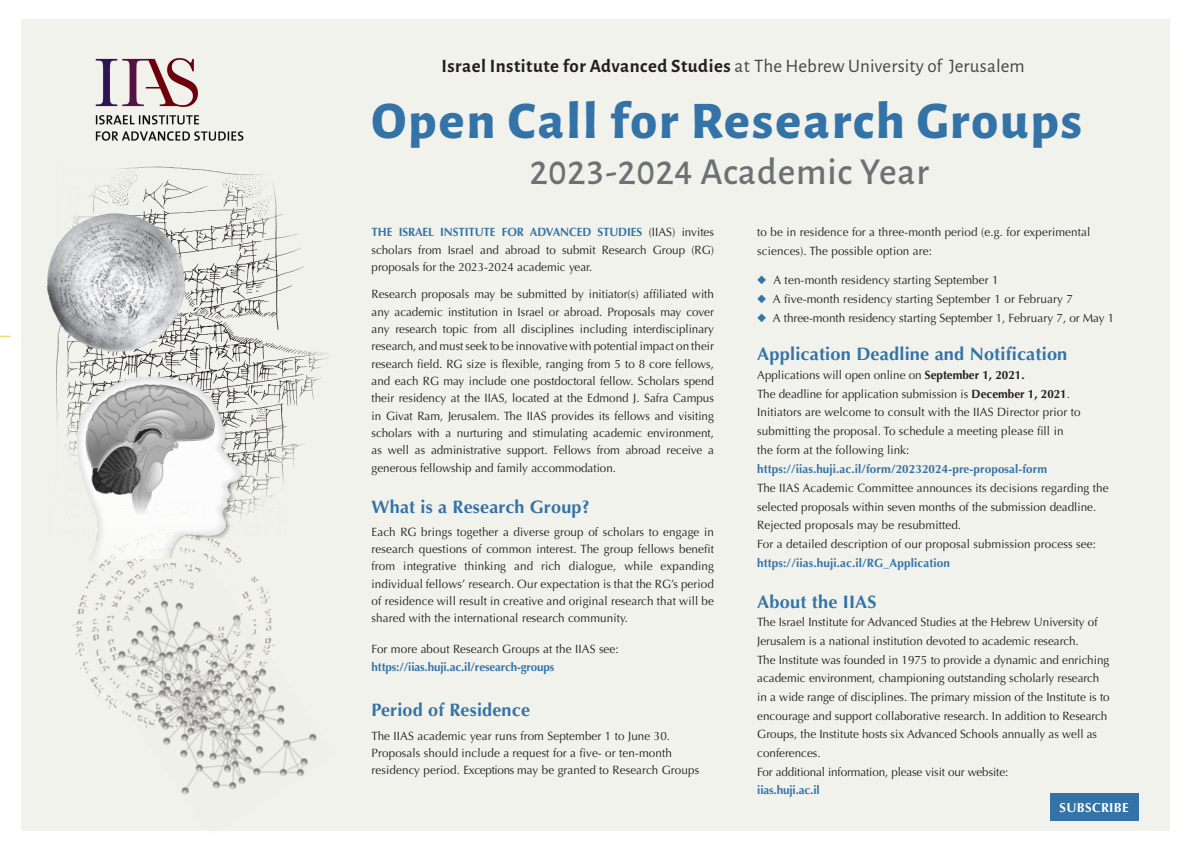
<style>
.page{position:relative;width:1191px;height:851px;background:#fff}
.page>*{position:absolute;margin:0;border:0;box-sizing:border-box;transform-origin:0 0}
.intro{font:800 48px "Luna";letter-spacing:.045em;color:#3473a7}
.intro-2{font:600 34px "Luna";letter-spacing:.025em;color:#6f7073}
.text{font:700 18px "Optima";letter-spacing:.01em;color:#3473a7}
.titles{font:700 18px "Optima";letter-spacing:.01em;color:#3473a7}
.t1{font:700 17px "Luna";letter-spacing:.03em;color:#231f20}
.t2{font:700 13px "Optima";letter-spacing:.025em;color:#fff}
.text-2{font:12px/18.7px "Optima";color:#231f20}
.titles-2{font:12px/17.3px "Optima";color:#231f20;text-align:justify}
.text-3{font:700 12px "Optima";letter-spacing:.01em;color:#3473a7}
.text-4{font:700 12px "Optima";letter-spacing:-.01em;color:#3473a7}
.s1{font-weight:400;color:#464748}
.s2{font-weight:700;color:#3473a7}
.s3{font-family:"Sucariot MF";color:#3473a7}
.s4{font-weight:700}
</style>
<div class="page">
<div style="left:21px;top:20px;width:1148px;height:810px;background:#f1f2ec"></div>
<img style="left:56px;top:166px;width:274px;height:308px">
<img style="left:47px;top:191px;width:159px;height:183px">
<img style="left:77px;top:780px;width:259px;height:51px">
<img style="left:95px;top:58px;width:149px;height:83px">
<img style="left:72px;top:474px;width:245px;height:306px">
<img style="left:65px;top:367px;width:195px;height:195px">
<div style="left:1050px;top:792px;width:89px;height:28px;background:#3473a7"></div>
<p class="t1" style="left:441px;top:52px;width:584px">Israel Institute for Advanced Studies <span class="s1">at The Hebrew University of Jerusalem</span></p>
<p class="intro" style="left:371px;top:81px;width:712px">Open Call for Research Groups</p>
<p class="intro-2" style="left:530px;top:145px;width:401px">2023-2024 Academic Year</p>
<p class="titles-2" style="left:371px;top:224px;width:344px"><span class="s2">THE ISRAEL INSTITUTE FOR ADVANCED STUDIES</span> (IIAS) invites scholars from Israel and abroad to submit Research Group (RG) proposals for the 2023-2024 academic year.</p>
<p class="titles-2" style="left:371px;top:286px;width:344px">Research proposals may be submitted by initiator(s) affiliated with any academic institution in Israel or abroad. Proposals may cover any research topic from all disciplines including interdisciplinary research, and must seek to be innovative with potential impact on their research field. RG size is flexible, ranging from 5 to 8 core fellows, and each RG may include one postdoctoral fellow. Scholars spend their residency at the IIAS, located at the Edmond J. Safra Campus in Givat Ram, Jerusalem. The IIAS provides its fellows and visiting scholars with a nurturing and stimulating academic environment, as well as administrative support. Fellows from abroad receive a generous fellowship and family accommodation.</p>
<p class="titles" style="left:371px;top:496px;width:220px">What is a Research Group?</p>
<p class="text-2" style="left:371px;top:523px;width:344px;line-height:17.3px;text-align:justify">Each RG brings together a diverse group of scholars to engage in research questions of common interest. The group fellows benefit from integrative thinking and rich dialogue, while expanding individual fellows’ research. Our expectation is that the RG’s period of residence will result in creative and original research that will be shared with the international research community.</p>
<p class="text-2" style="left:371px;top:639px;width:249px">For more about Research Groups at the IIAS see:</p>
<p class="text-4" style="left:371px;top:660px;width:184px">https://iias.huji.ac.il/research-groups</p>
<p class="text" style="left:371px;top:699px;width:160px">Period of Residence</p>
<p class="text-2" style="left:371px;top:727px;width:329px;line-height:17.3px">The IIAS academic year runs from September 1 to June 30.<br>Proposals should include a request for a five- or ten-month residency period. Exceptions may be granted to Research Groups</p>
<p class="text-2" style="left:757px;top:223px;width:334px">to be in residence for a three-month period (e.g. for experimental sciences). The possible option are:</p>
<p class="text-2" style="left:757px;top:271px;width:243px"><span class="s3">=</span> A ten-month residency starting September 1</p>
<p class="text-2" style="left:757px;top:290px;width:317px"><span class="s3">=</span> A five-month residency starting September 1 or February 7</p>
<p class="text-2" style="left:757px;top:308px;width:358px"><span class="s3">=</span> A three-month residency starting September 1, February 7, or May 1</p>
<p class="text" style="left:757px;top:343px;width:311px">Application Deadline and Notification</p>
<p class="text-2" style="left:757px;top:365px;width:269px">Applications will open online on <span class="s4">September 1, 2021.</span></p>
<p class="text-2" style="left:757px;top:384px;width:314px">The deadline for application submission is <span class="s4">December 1, 2021</span>.</p>
<p class="text-2" style="left:757px;top:403px;width:325px">Initiators are welcome to consult with the IIAS Director prior to submitting the proposal. To schedule a meeting please fill in</p>
<p class="text-2" style="left:757px;top:440px;width:154px">the form at the following link:</p>
<p class="text-3" style="left:757px;top:462px;width:291px">https://iias.huji.ac.il/form/20232024-pre-proposal-form</p>
<p class="text-2" style="left:757px;top:478px;width:353px">The IIAS Academic Committee announces its decisions regarding the selected proposals within seven months of the submission deadline.<br>Rejected proposals may be resubmitted.<br>For a detailed description of our proposal submission process see: <span class="s2">https://iias.huji.ac.il/RG_Application</span></p>
<p class="text" style="left:757px;top:591px;width:121px">About the IIAS</p>
<p class="text-2" style="left:757px;top:613px;width:342px">The Israel Institute for Advanced Studies at the Hebrew University of<br>Jerusalem is a national institution devoted to academic research.</p>
<p class="text-2" style="left:757px;top:650px;width:354px">The Institute was founded in 1975 to provide a dynamic and enriching academic environment, championing outstanding scholarly research in a wide range of disciplines. The primary mission of the Institute is to encourage and support collaborative research. In addition to Research Groups, the Institute hosts six Advanced Schools annually as well as conferences.</p>
<p class="text-2" style="left:757px;top:762px;width:252px">For additional information, please visit our website:</p>
<p class="text-4" style="left:757px;top:783px;width:64px">iias.huji.ac.il</p>
<p class="t2" style="left:1059px;top:799px;width:71px">SUBSCRIBE</p>
</div>
